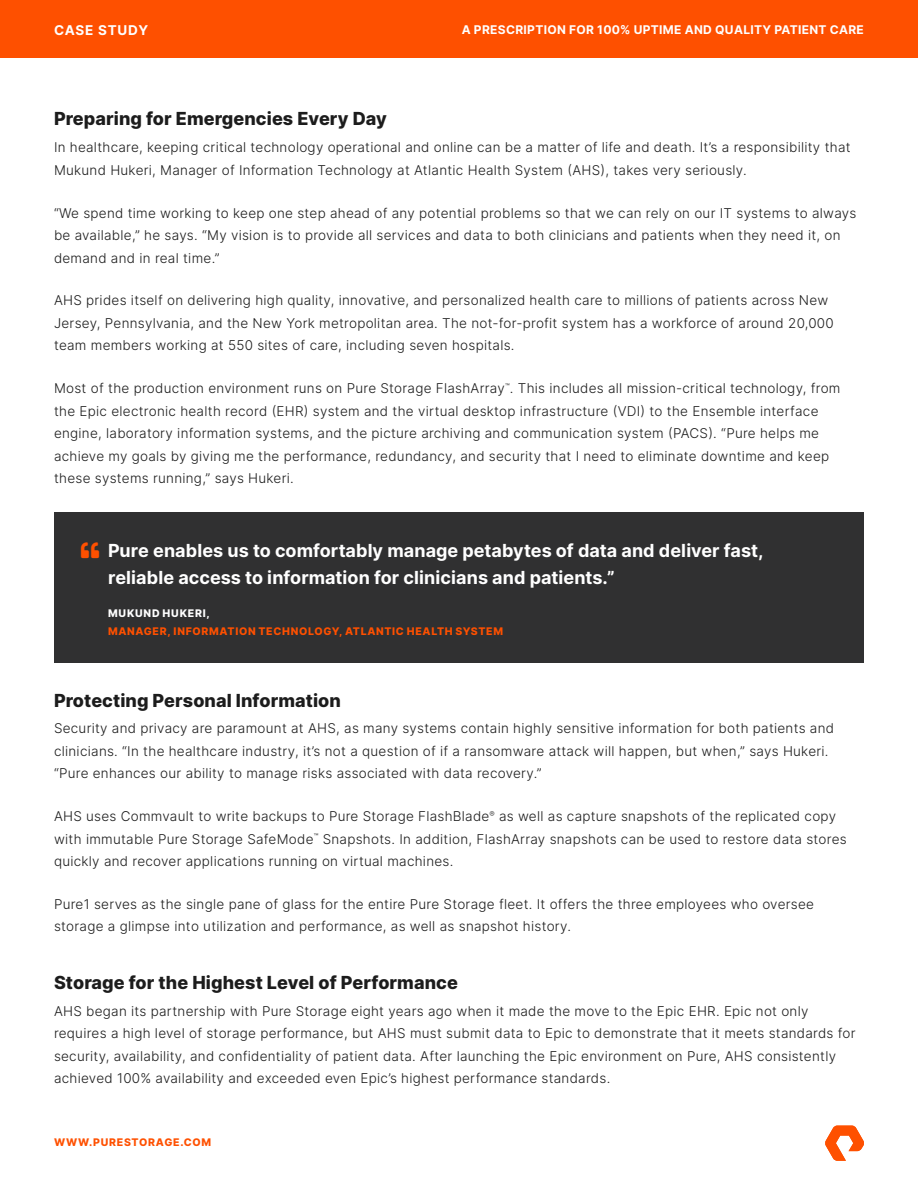
<style>
.page{position:relative;width:918px;height:1188px;background:#fff}
.page>*{position:absolute;margin:0;border:0;box-sizing:border-box;transform-origin:0 0}
.t1{font:700 18px/27px "Inter";letter-spacing:.005em;color:#fff}
.p_header-1{font:800 18px "Inter";letter-spacing:.005em;color:#1c1c1c}
.p_body{font:300 13.5px/22.5px "Inter";letter-spacing:.02em;color:#1c1c1c}
.t2{font:700 13.5px "Inter";letter-spacing:.06em;color:#fff}
.t3{font:700 12px "Inter";letter-spacing:.025em;color:#fff}
.p_quote_box_attribute{font:800 10.5px "Inter";letter-spacing:.06em;color:#fe5000}
.p_quote_box_attribute-2{font:800 10.5px "Inter";letter-spacing:.08em;color:#fff}
</style>
<div class="page">
<div style="left:0;top:0;width:918px;height:57px;background:#fe5000"></div>
<svg style="left:825px;top:1126px;width:39px;height:35px"></svg>
<div style="left:54px;top:513px;width:810px;height:150px;background:#303031"></div>
<p class="t2" style="left:54px;top:20px;width:96px">CASE STUDY</p>
<p class="t3" style="left:462px;top:21px;width:404px">A PRESCRIPTION FOR 100% UPTIME AND QUALITY PATIENT CARE</p>
<p class="p_header-1" style="left:54px;top:106px;width:334px">Preparing for Emergencies Every Day</p>
<p class="p_body" style="left:54px;top:136px;width:798px">In healthcare, keeping critical technology operational and online can be a matter of life and death. It’s a responsibility that<br>Mukund Hukeri, Manager of Information Technology at Atlantic Health System (AHS), takes very seriously.</p>
<p class="p_body" style="left:54px;top:201px;width:804px">“We spend time working to keep one step ahead of any potential problems so that we can rely on our IT systems to always be available,” he says. “My vision is to provide all services and data to both clinicians and patients when they need it, on demand and in real time.”</p>
<p class="p_body" style="left:54px;top:289px;width:781px">AHS prides itself on delivering high quality, innovative, and personalized health care to millions of patients across New<br>Jersey, Pennsylvania, and the New York metropolitan area. The not-for-profit system has a workforce of around 20,000 team members working at 550 sites of care, including seven hospitals.</p>
<p class="p_body" style="left:54px;top:377px;width:788px">Most of the production environment runs on Pure Storage FlashArray<sup>™</sup>. This includes all mission-critical technology, from the Epic electronic health record (EHR) system and the virtual desktop infrastructure (VDI) to the Ensemble interface engine, laboratory information systems, and the picture archiving and communication system (PACS). “Pure helps me achieve my goals by giving me the performance, redundancy, and security that I need to eliminate downtime and keep these systems running,” says Hukeri.</p>
<p class="t1" style="left:108px;top:537px;width:657px">Pure enables us to comfortably manage petabytes of data and deliver fast, reliable access to information for clinicians and patients.”</p>
<p class="p_quote_box_attribute-2" style="left:108px;top:605px;width:103px">MUKUND HUKERI,</p>
<p class="p_quote_box_attribute" style="left:108px;top:624px;width:397px">MANAGER, INFORMATION TECHNOLOGY, ATLANTIC HEALTH SYSTEM</p>
<p class="p_header-1" style="left:54px;top:687px;width:288px">Protecting Personal Information</p>
<p class="p_body" style="left:54px;top:717px;width:782px">Security and privacy are paramount at AHS, as many systems contain highly sensitive information for both patients and clinicians. “In the healthcare industry, it’s not a question of if a ransomware attack will happen, but when,” says Hukeri. “Pure enhances our ability to manage risks associated with data recovery.”</p>
<p class="p_body" style="left:54px;top:805px;width:794px">AHS uses Commvault to write backups to Pure Storage FlashBlade<sup>®</sup> as well as capture snapshots of the replicated copy with immutable Pure Storage SafeMode<sup>™</sup> Snapshots. In addition, FlashArray snapshots can be used to restore data stores quickly and recover applications running on virtual machines.</p>
<p class="p_body" style="left:54px;top:893px;width:762px">Pure1 serves as the single pane of glass for the entire Pure Storage fleet. It offers the three employees who oversee storage a glimpse into utilization and performance, as well as snapshot history.</p>
<p class="p_header-1" style="left:54px;top:969px;width:405px">Storage for the Highest Level of Performance</p>
<p class="p_body" style="left:54px;top:1000px;width:803px">AHS began its partnership with Pure Storage eight years ago when it made the move to the Epic EHR. Epic not only requires a high level of storage performance, but AHS must submit data to Epic to demonstrate that it meets standards for security, availability, and confidentiality of patient data. After launching the Epic environment on Pure, AHS consistently achieved 100% availability and exceeded even Epic’s highest performance standards.</p>
<p class="p_quote_box_attribute" style="left:54px;top:1135px;width:159px">WWW.PURESTORAGE.COM</p>
</div>
